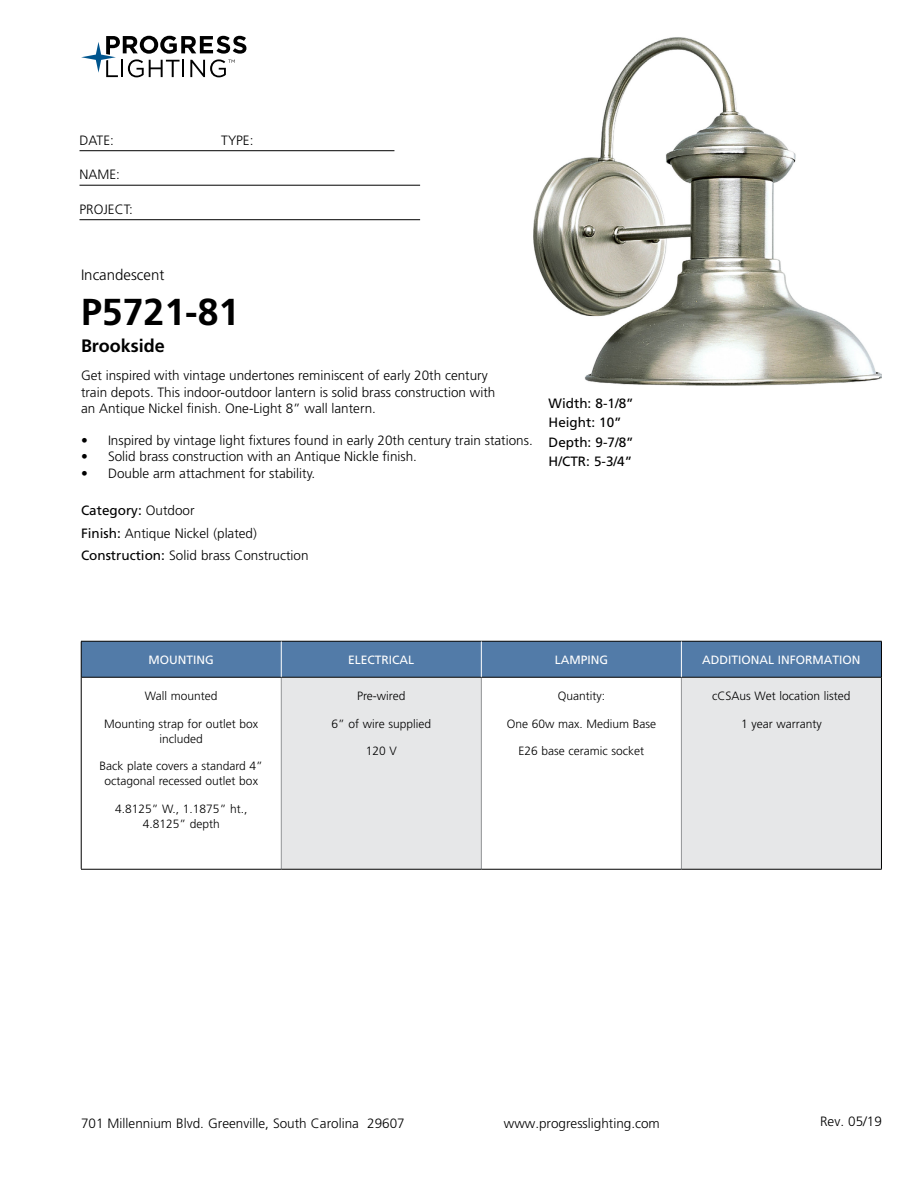
<style>
.page{position:relative;width:918px;height:1188px;background:#fff}
.page>*{position:absolute;margin:0;border:0;box-sizing:border-box;transform-origin:0 0}
.t1{font:700 37.5px "Frutiger LT Std";color:#000}
.t2{font:700 18px "Frutiger LT Std";color:#000}
.t3{font:300 15px "Frutiger LT Std";color:#000}
.t4{font:300 13.5px/16.2px "Frutiger LT Std";color:#000}
.t5{font:13.5px/19.5px "Frutiger LT Std";color:#000}
.t6{font:300 12px/15px "Frutiger LT Std";color:#000;text-align:center}
.t7{font:12px "Frutiger LT Std";color:#fff}
.s1{font-weight:400}
</style>
<div class="page">
<svg style="left:81px;top:36px;width:165px;height:41px"></svg>
<hr style="left:80px;top:150px;width:314px;height:1px;background:#000">
<hr style="left:80px;top:185px;width:340px;height:1px;background:#000">
<hr style="left:80px;top:219px;width:340px;height:1px;background:#000">
<div style="left:82px;top:642px;width:799px;height:35px;background:#527ba8"></div>
<div style="left:281px;top:677px;width:200px;height:192px;background:#e6e7e8"></div>
<div style="left:681px;top:677px;width:200px;height:192px;background:#e6e7e8"></div>
<hr style="left:281px;top:678px;width:1px;height:191px;background:#939598">
<hr style="left:481px;top:678px;width:1px;height:191px;background:#939598">
<hr style="left:681px;top:678px;width:1px;height:191px;background:#939598">
<hr style="left:81px;top:677px;width:200px;height:1px;background:#000">
<hr style="left:281px;top:677px;width:200px;height:1px;background:#000">
<hr style="left:481px;top:677px;width:200px;height:1px;background:#000">
<hr style="left:681px;top:677px;width:200px;height:1px;background:#000">
<hr style="left:81px;top:869px;width:200px;height:1px;background:#000">
<hr style="left:281px;top:869px;width:200px;height:1px;background:#000">
<hr style="left:481px;top:869px;width:200px;height:1px;background:#000">
<hr style="left:681px;top:869px;width:201px;height:1px;background:#000">
<hr style="left:81px;top:641px;width:200px;height:1px;background:#000">
<hr style="left:81px;top:641px;width:1px;height:36px;background:#000">
<hr style="left:281px;top:641px;width:200px;height:1px;background:#000">
<hr style="left:481px;top:641px;width:200px;height:1px;background:#000">
<hr style="left:681px;top:641px;width:201px;height:1px;background:#000">
<hr style="left:881px;top:641px;width:1px;height:36px;background:#000">
<hr style="left:81px;top:677px;width:1px;height:192px;background:#000">
<hr style="left:881px;top:677px;width:1px;height:192px;background:#000">
<hr style="left:281px;top:641px;width:1px;height:36px;background:#fff">
<hr style="left:681px;top:641px;width:1px;height:36px;background:#fff">
<hr style="left:481px;top:641px;width:1px;height:36px;background:#fff">
<img style="left:533px;top:37px;width:349px;height:348px">
<p class="t4" style="left:80px;top:132px;width:36px">DATE:</p>
<p class="t4" style="left:221px;top:132px;width:34px">TYPE:</p>
<p class="t4" style="left:80px;top:167px;width:42px">NAME:</p>
<p class="t4" style="left:80px;top:201px;width:55px">PROJECT:</p>
<p class="t3" style="left:81px;top:266px;width:85px">Incandescent</p>
<h1 class="t1" style="left:81px;top:290px;width:160px">P5721-81</h1>
<h2 class="t2" style="left:81px;top:335px;width:85px">Brookside</h2>
<p class="t4" style="left:81px;top:368px;width:416px">Get inspired with vintage undertones reminiscent of early 20th century train depots. This indoor-outdoor lantern is solid brass construction with an Antique Nickel finish. One-Light 8” wall lantern.</p>
<p class="t4" style="left:81px;top:433px;width:453px">• Inspired by vintage light fixtures found in early 20th century train stations.</p>
<p class="t4" style="left:81px;top:449px;width:338px">• Solid brass construction with an Antique Nickle finish.</p>
<p class="t4" style="left:81px;top:465px;width:236px">• Double arm attachment for stability.</p>
<p class="t4" style="left:81px;top:499px;width:229px;line-height:22.5px"><span class="s1">Category:</span> Outdoor<br><span class="s1">Finish:</span> Antique Nickel (plated)<br><span class="s1">Construction:</span> Solid brass Construction</p>
<p class="t5" style="left:549px;top:393px;width:87px">Width: 8-1/8”<br>Height: 10”<br>Depth: 9-7/8”<br>H/CTR: 5-3/4”</p>
<p class="t7" style="left:149px;top:653px;width:67px">MOUNTING</p>
<p class="t7" style="left:348px;top:653px;width:68px">ELECTRICAL</p>
<p class="t7" style="left:555px;top:653px;width:55px">LAMPING</p>
<p class="t7" style="left:702px;top:653px;width:160px">ADDITIONAL INFORMATION</p>
<p class="t6" style="left:145px;top:688px;width:74px">Wall mounted</p>
<p class="t6" style="left:104px;top:716px;width:156px">Mounting strap for outlet box included</p>
<p class="t6" style="left:100px;top:759px;width:165px">Back plate covers a standard 4” octagonal recessed outlet box</p>
<p class="t6" style="left:115px;top:802px;width:134px">4.8125” W., 1.1875” ht.,<br>4.8125” depth</p>
<p class="t6" style="left:357px;top:688px;width:50px">Pre-wired</p>
<p class="t6" style="left:332px;top:716px;width:101px">6” of wire supplied</p>
<p class="t6" style="left:366px;top:744px;width:33px">120 V</p>
<p class="t6" style="left:712px;top:688px;width:140px">cCSAus Wet location listed</p>
<p class="t6" style="left:741px;top:716px;width:82px">1 year warranty</p>
<p class="t6" style="left:558px;top:688px;width:49px">Quantity:</p>
<p class="t6" style="left:507px;top:716px;width:151px">One 60w max. Medium Base</p>
<p class="t6" style="left:519px;top:744px;width:127px">E26 base ceramic socket</p>
<p class="t4" style="left:81px;top:1115px;width:325px">701 Millennium Blvd. Greenville, South Carolina 29607</p>
<p class="t4" style="left:504px;top:1115px;width:158px">www.progresslighting.com</p>
<p class="t4" style="left:820px;top:1114px;width:63px">Rev. 05/19</p>
</div>
